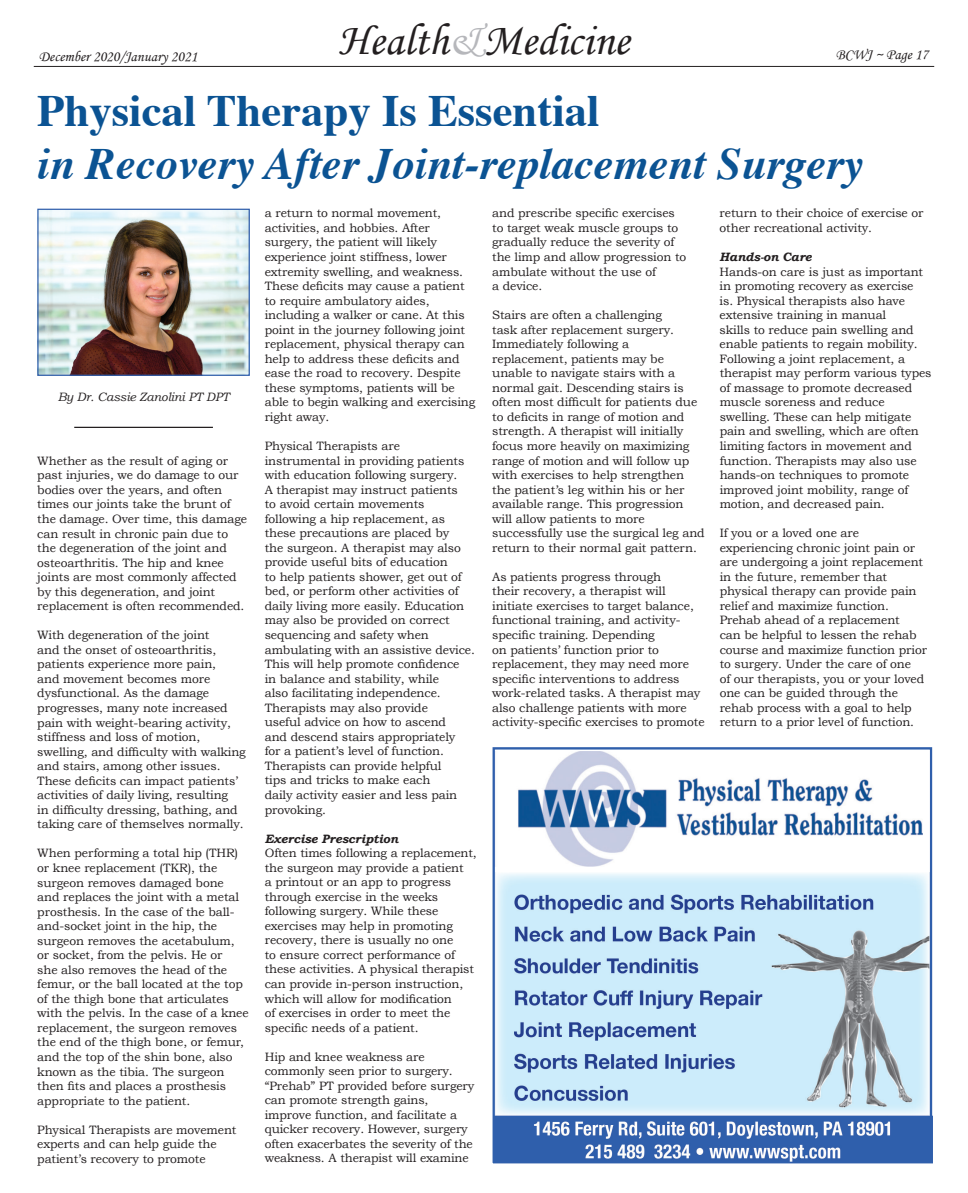
<style>
.page{position:relative;width:968px;height:1193px;background:#fff}
.page>*{position:absolute;margin:0;border:0;box-sizing:border-box;transform-origin:0 0}
.t1{font:italic 700 44.75px/53.6px "Times";color:#0b5393}
.t2{font:44.75px "Monotype Corsiva";color:#231f20}
.t3{font:15px "Monotype Corsiva";color:#231f20}
.t4{font:14.88px "Monotype Corsiva";color:#231f20}
.t5{font:12.12px/14.5px "Bookman Old Style";letter-spacing:-.01em;color:#231f20}
.t6{font:italic 12.12px "Bookman Old Style";letter-spacing:-.01em;color:#231f20}
.s1{color:#b6b7bb}
.s2{font-style:normal}
.s3{font-weight:700;font-style:italic}
</style>
<div class="page">
<hr style="left:34px;top:66px;width:900px;height:1px;background:#231f20">
<img style="left:39px;top:211px;width:209px;height:163px">
<div style="left:37px;top:209px;width:213px;height:167px;border:1px solid #315fac"></div>
<img style="left:492px;top:747px;width:440px;height:416px">
<hr style="left:74px;top:427px;width:139px;height:1px;background:#231f20">
<p class="t2" style="left:340px;top:12px;width:290px">Health<span class="s1">&amp;</span>Medicine</p>
<p class="t3" style="left:835px;top:45px;width:94px">BCWJ ~ Page 17</p>
<p class="t1" style="left:37px;top:80px;width:827px"><span class="s2">Physical Therapy Is Essential<br></span>in Recovery After Joint-replacement Surgery</p>
<p class="t3" style="left:39px;top:47px;width:160px">December 2020/January 2021</p>
<p class="t4" style="left:835px;top:47px;width:93px">BCWJ ~ Page xx</p>
<p class="t4" style="left:42px;top:49px;width:159px">December 2020/January 2021</p>
<p class="t6" style="left:58px;top:390px;width:173px">By Dr. Cassie Zanolini PT DPT</p>
<p class="t5" style="left:37px;top:453px;width:211px">Whether as the result of aging or past injuries, we do damage to our bodies over the years, and often times our joints take the brunt of the damage. Over time, this damage can result in chronic pain due to the degeneration of the joint and osteoarthritis. The hip and knee joints are most commonly affected by this degeneration, and joint replacement is often recommended.</p>
<p class="t5" style="left:37px;top:628px;width:210px">With degeneration of the joint<br>and the onset of osteoarthritis, patients experience more pain,<br>and movement becomes more dysfunctional. As the damage progresses, many note increased pain with weight-bearing activity, stiffness and loss of motion, swelling, and difficulty with walking and stairs, among other issues.<br>These deficits can impact patients’ activities of daily living, resulting<br>in difficulty dressing, bathing, and taking care of themselves normally.</p>
<p class="t5" style="left:37px;top:846px;width:213px">When performing a total hip (THR) or knee replacement (TKR), the surgeon removes damaged bone and replaces the joint with a metal prosthesis. In the case of the ball&shy;and-socket joint in the hip, the surgeon removes the acetabulum, or socket, from the pelvis. He or<br>she also removes the head of the femur, or the ball located at the top of the thigh bone that articulates with the pelvis. In the case of a knee replacement, the surgeon removes the end of the thigh bone, or femur, and the top of the shin bone, also known as the tibia. The surgeon then fits and places a prosthesis appropriate to the patient.</p>
<p class="t5" style="left:37px;top:1122px;width:201px">Physical Therapists are movement experts and can help guide the patient’s recovery to promote</p>
<p class="t5" style="left:265px;top:206px;width:212px">a return to normal movement, activities, and hobbies. After surgery, the patient will likely experience joint stiffness, lower extremity swelling, and weakness.<br>These deficits may cause a patient to require ambulatory aides, including a walker or cane. At this point in the journey following joint replacement, physical therapy can help to address these deficits and ease the road to recovery. Despite these symptoms, patients will be able to begin walking and exercising right away.</p>
<p class="t5" style="left:265px;top:438px;width:212px">Physical Therapists are instrumental in providing patients with education following surgery.<br>A therapist may instruct patients<br>to avoid certain movements following a hip replacement, as these precautions are placed by<br>the surgeon. A therapist may also provide useful bits of education<br>to help patients shower, get out of bed, or perform other activities of daily living more easily. Education may also be provided on correct sequencing and safety when ambulating with an assistive device.<br>This will help promote confidence<br>in balance and stability, while<br>also facilitating independence.<br>Therapists may also provide<br>useful advice on how to ascend<br>and descend stairs appropriately<br>for a patient’s level of function.<br>Therapists can provide helpful<br>tips and tricks to make each<br>daily activity easier and less pain provoking.</p>
<p class="t5" style="left:265px;top:831px;width:213px"><span class="s3">Exercise Prescription<br></span>Often times following a replacement, the surgeon may provide a patient<br>a printout or an app to progress through exercise in the weeks following surgery. While these exercises may help in promoting recovery, there is usually no one<br>to ensure correct performance of these activities. A physical therapist can provide in-person instruction, which will allow for modification<br>of exercises in order to meet the specific needs of a patient.</p>
<p class="t5" style="left:265px;top:1049px;width:211px">Hip and knee weakness are commonly seen prior to surgery. “Prehab” PT provided before surgery can promote strength gains, improve function, and facilitate a quicker recovery. However, surgery often exacerbates the severity of the weakness. A therapist will examine</p>
<p class="t5" style="left:492px;top:206px;width:195px">and prescribe specific exercises to target weak muscle groups to gradually reduce the severity of the limp and allow progression to ambulate without the use of<br>a device.</p>
<p class="t5" style="left:492px;top:308px;width:214px">Stairs are often a challenging<br>task after replacement surgery.<br>Immediately following a replacement, patients may be unable to navigate stairs with a normal gait. Descending stairs is often most difficult for patients due to deficits in range of motion and strength. A therapist will initially focus more heavily on maximizing range of motion and will follow up with exercises to help strengthen the patient’s leg within his or her available range. This progression will allow patients to more successfully use the surgical leg and return to their normal gait pattern.</p>
<p class="t5" style="left:492px;top:569px;width:214px">As patients progress through<br>their recovery, a therapist will initiate exercises to target balance, functional training, and activity&shy;specific training. Depending<br>on patients’ function prior to replacement, they may need more specific interventions to address work-related tasks. A therapist may also challenge patients with more activity-specific exercises to promote</p>
<p class="t5" style="left:719px;top:206px;width:205px">return to their choice of exercise or other recreational activity.</p>
<p class="t5" style="left:719px;top:249px;width:213px"><span class="s3">Hands-on Care<br></span>Hands-on care is just as important in promoting recovery as exercise<br>is. Physical therapists also have extensive training in manual<br>skills to reduce pain swelling and enable patients to regain mobility.<br>Following a joint replacement, a therapist may perform various types of massage to promote decreased muscle soreness and reduce swelling. These can help mitigate pain and swelling, which are often limiting factors in movement and function. Therapists may also use hands-on techniques to promote improved joint mobility, range of motion, and decreased pain.</p>
<p class="t5" style="left:719px;top:526px;width:209px">If you or a loved one are experiencing chronic joint pain or are undergoing a joint replacement in the future, remember that physical therapy can provide pain relief and maximize function.<br>Prehab ahead of a replacement<br>can be helpful to lessen the rehab course and maximize function prior to surgery. Under the care of one<br>of our therapists, you or your loved one can be guided through the rehab process with a goal to help return to a prior level of function.</p>
</div>
